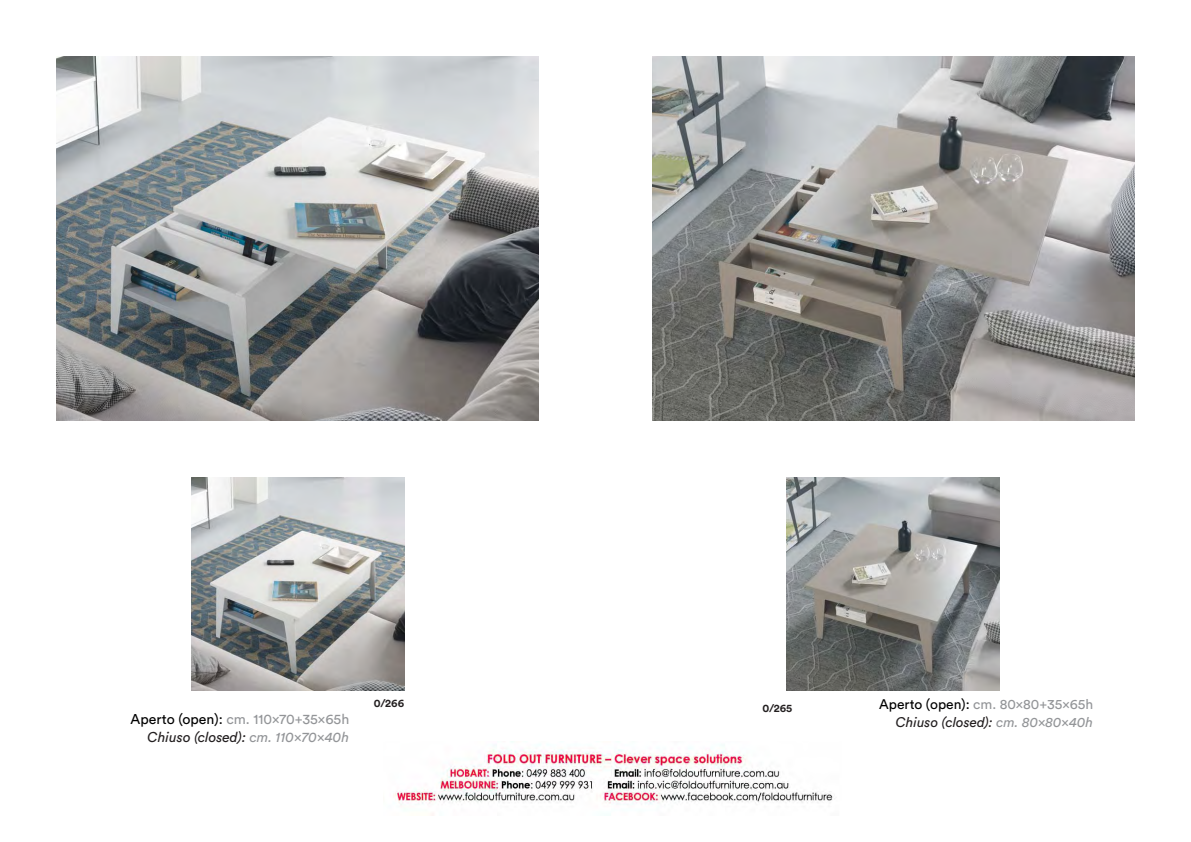
<style>
.page{position:relative;width:1191px;height:842px;background:#fff}
.page>*{position:absolute;margin:0;border:0;box-sizing:border-box;transform-origin:0 0}
.t1{font:14.1px/18px "Circular Std";color:#939598;text-align:right}
.t2{font:13.8px/17.7px "Circular Std";color:#939598;text-align:right}
.t3{font:700 11px "Circular Std";color:#231f20}
.s1{color:#000}
.s2{font-style:italic;color:#231f20}
.s3{font-style:italic}
</style>
<div class="page">
<img style="left:57px;top:57px;width:482px;height:364px">
<img style="left:191px;top:478px;width:213px;height:212px">
<img style="left:652px;top:57px;width:482px;height:364px">
<img style="left:787px;top:478px;width:212px;height:212px">
<img style="left:393px;top:741px;width:440px;height:74px">
<p class="t1" style="left:131px;top:712px;width:220px"><span class="s1">Aperto (open):</span> cm. 110×70+35×65h<br><span class="s2">Chiuso (closed):</span> <span class="s3">cm. 110×70×40h</span></p>
<p class="t3" style="left:374px;top:699px;width:32px">0/266</p>
<p class="t3" style="left:762px;top:704px;width:31px">0/265</p>
<p class="t2" style="left:879px;top:697px;width:215px"><span class="s1">Aperto (open):</span> cm. 80×80+35×65h<br><span class="s2">Chiuso (closed):</span> <span class="s3">cm. 80×80×40h</span></p>
</div>
